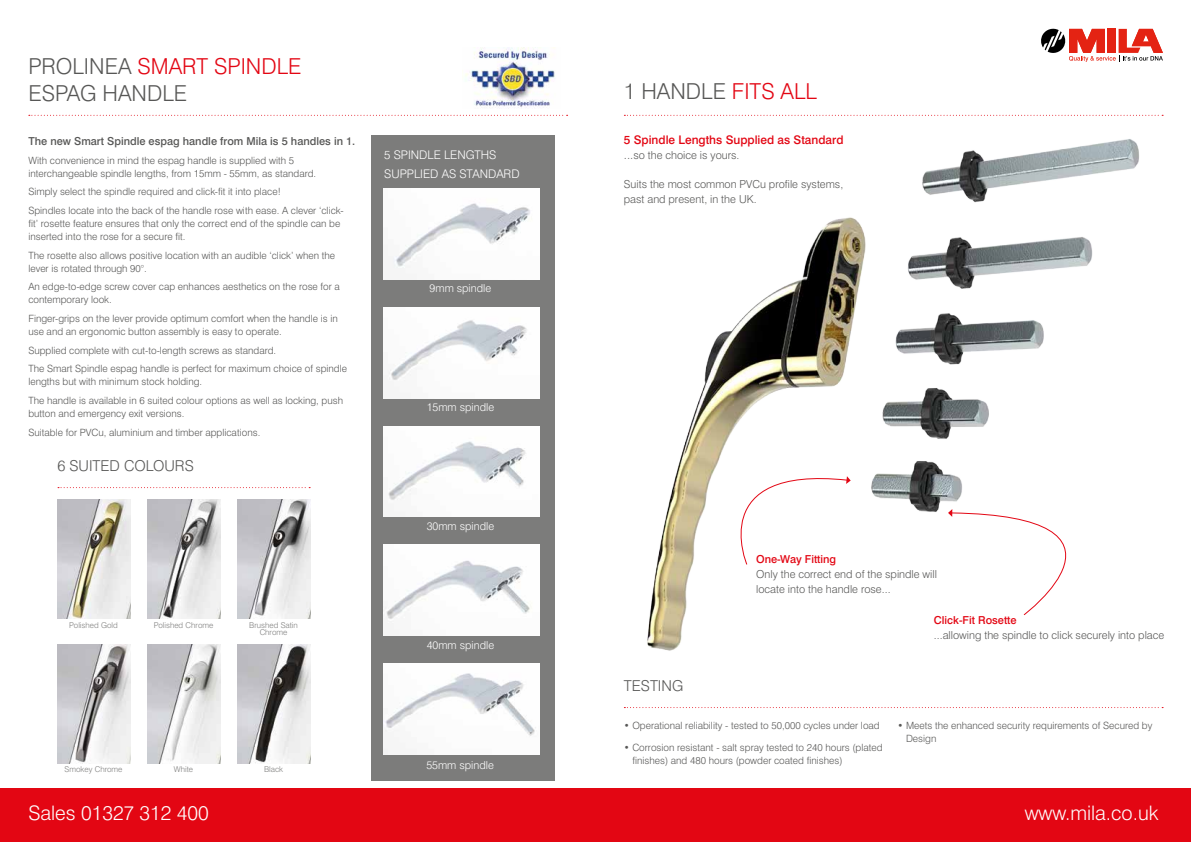
<style>
.page{position:relative;width:1191px;height:842px;background:#fff}
.page>*{position:absolute;margin:0;border:0;box-sizing:border-box;transform-origin:0 0}
.t1{font:300 22px/26.4px "Swiss 721 BT";color:#575756}
.t2{font:300 20px "Swiss 721 BT";color:#fff}
.t3{font:300 15px "Swiss 721 BT";color:#575756}
.t4{font:300 11.9px/19px "Swiss 721 BT";color:#fff}
.t5{font:500 11.9px "Swiss 721 BT";color:#e30613}
.t6{font:300 11px/15px "Swiss 721 BT";color:#575756}
.t7{font:300 11px "Swiss 721 BT";color:#fff}
.t8{font:500 11px "Swiss 721 BT";color:#575756}
.t9{font:500 11px "Swiss 721 BT";color:#e30613}
.t10{font:300 10px/13px "Swiss 721 BT";color:#575756}
.t11{font:300 8px/7.2px "Swiss 721 BT";color:#7e7e7d;text-align:center}
.s1{color:#e30613}
.s2{font-size:11.9px}
</style>
<div class="page">
<img style="left:647px;top:139px;width:492px;height:512px">
<div style="left:371px;top:135px;width:183px;height:645px;background:#7c7c7b"></div>
<img style="left:383px;top:307px;width:156px;height:91px">
<img style="left:383px;top:188px;width:156px;height:91px">
<img style="left:383px;top:426px;width:156px;height:91px">
<img style="left:383px;top:545px;width:156px;height:91px">
<img style="left:383px;top:664px;width:156px;height:91px">
<svg style="left:624px;top:115px;width:539px;height:1px"></svg>
<svg style="left:29px;top:115px;width:538px;height:1px"></svg>
<svg style="left:1041px;top:28px;width:122px;height:34px"></svg>
<div style="left:0;top:789px;width:1191px;height:53px;background:#e30613"></div>
<img style="left:57px;top:644px;width:73px;height:119px">
<img style="left:57px;top:500px;width:73px;height:119px">
<img style="left:147px;top:644px;width:73px;height:119px">
<img style="left:147px;top:500px;width:73px;height:119px">
<img style="left:237px;top:644px;width:73px;height:119px">
<img style="left:237px;top:500px;width:73px;height:119px">
<svg style="left:58px;top:487px;width:252px;height:1px"></svg>
<svg style="left:624px;top:707px;width:539px;height:1px"></svg>
<svg style="left:705px;top:465px;width:145px;height:100px"></svg>
<svg style="left:948px;top:509px;width:191px;height:107px"></svg>
<img style="left:465px;top:47px;width:90px;height:61px">
<h1 class="t1" style="left:28px;top:53px;width:275px">PROLINEA <span class="s1">SMART SPINDLE<br></span>ESPAG HANDLE</h1>
<p class="t8" style="left:28px;top:134px;width:328px">The new Smart Spindle espag handle from Mila is 5 handles in 1.</p>
<p class="t10" style="left:28px;top:153px;width:289px">With convenience in mind the espag handle is supplied with 5 interchangeable spindle lengths, from 15mm - 55mm, as standard.</p>
<p class="t10" style="left:28px;top:182px;width:317px;line-height:18.7px">Simply select the spindle required and click-fit it into place!<br>Spindles locate into the back of the handle rose with ease. A clever ‘click-</p>
<p class="t10" style="left:28px;top:217px;width:313px">fit’ rosette feature ensures that only the correct end of the spindle can be inserted into the rose for a secure fit.</p>
<p class="t10" style="left:28px;top:248px;width:308px">The rosette also allows positive location with an audible ‘click’ when the lever is rotated through 90°.</p>
<p class="t10" style="left:28px;top:280px;width:313px">An edge-to-edge screw cover cap enhances aesthetics on the rose for a contemporary look.</p>
<p class="t10" style="left:28px;top:312px;width:311px">Finger-grips on the lever provide optimum comfort when the handle is in use and an ergonomic button assembly is easy to operate.</p>
<p class="t10" style="left:28px;top:341px;width:320px;line-height:18.7px">Supplied complete with cut-to-length screws as standard.<br>The Smart Spindle espag handle is perfect for maximum choice of spindle</p>
<p class="t10" style="left:28px;top:372px;width:316px;line-height:18.7px">lengths but with minimum stock holding.<br>The handle is available in 6 suited colour options as well as locking, push</p>
<p class="t10" style="left:28px;top:404px;width:233px;line-height:18.7px">button and emergency exit versions.<br>Suitable for PVCu, aluminium and timber applications.</p>
<h3 class="t3" style="left:57px;top:456px;width:138px">6 SUITED COLOURS</h3>
<p class="t4" style="left:384px;top:145px;width:137px">5 SPINDLE LENGTHS<br>SUPPLIED AS STANDARD</p>
<p class="t7" style="left:429px;top:282px;width:63px">9mm spindle</p>
<p class="t7" style="left:427px;top:401px;width:69px">15mm spindle</p>
<p class="t7" style="left:427px;top:519px;width:69px">30mm spindle</p>
<p class="t11" style="left:69px;top:621px;width:50px">Polished Gold</p>
<p class="t11" style="left:154px;top:621px;width:61px">Polished Chrome</p>
<p class="t11" style="left:249px;top:621px;width:50px">Brushed Satin<br>Chrome</p>
<p class="t7" style="left:427px;top:638px;width:69px">40mm spindle</p>
<p class="t11" style="left:65px;top:766px;width:59px">Smokey Chrome</p>
<p class="t11" style="left:174px;top:766px;width:21px">White</p>
<p class="t11" style="left:264px;top:766px;width:21px">Black</p>
<p class="t7" style="left:426px;top:759px;width:69px">55mm spindle</p>
<h1 class="t1" style="left:624px;top:77px;width:195px">1 HANDLE <span class="s1">FITS ALL</span></h1>
<p class="t5" style="left:624px;top:133px;width:221px">5 Spindle Lengths Supplied as Standard</p>
<p class="t6" style="left:624px;top:148px;width:117px"><span class="s2">...</span>so the choice is yours.</p>
<p class="t6" style="left:624px;top:176px;width:221px">Suits the most common PVCu profile systems, past and present, in the UK.</p>
<p class="t9" style="left:756px;top:552px;width:82px">One-Way Fitting</p>
<p class="t6" style="left:756px;top:566px;width:182px">Only the correct end of the spindle will locate into the handle rose...</p>
<h3 class="t3" style="left:624px;top:676px;width:61px">TESTING</h3>
<p class="t10" style="left:624px;top:719px;width:257px">• Operational reliability - tested to 50,000 cycles under load</p>
<p class="t10" style="left:632px;top:740px;width:252px;text-indent:-8px">• Corrosion resistant - salt spray tested to 240 hours (plated finishes) and 480 hours (powder coated finishes)</p>
<p class="t9" style="left:934px;top:613px;width:84px">Click-Fit Rosette</p>
<p class="t6" style="left:934px;top:627px;width:232px">...allowing the spindle to click securely into place</p>
<p class="t10" style="left:906px;top:719px;width:248px;text-indent:-8px">• Meets the enhanced security requirements of Secured by<br>Design</p>
<h2 class="t2" style="left:28px;top:801px;width:182px">Sales 01327 312 400</h2>
<h2 class="t2" style="left:1024px;top:801px;width:135px">www.mila.co.uk</h2>
</div>
